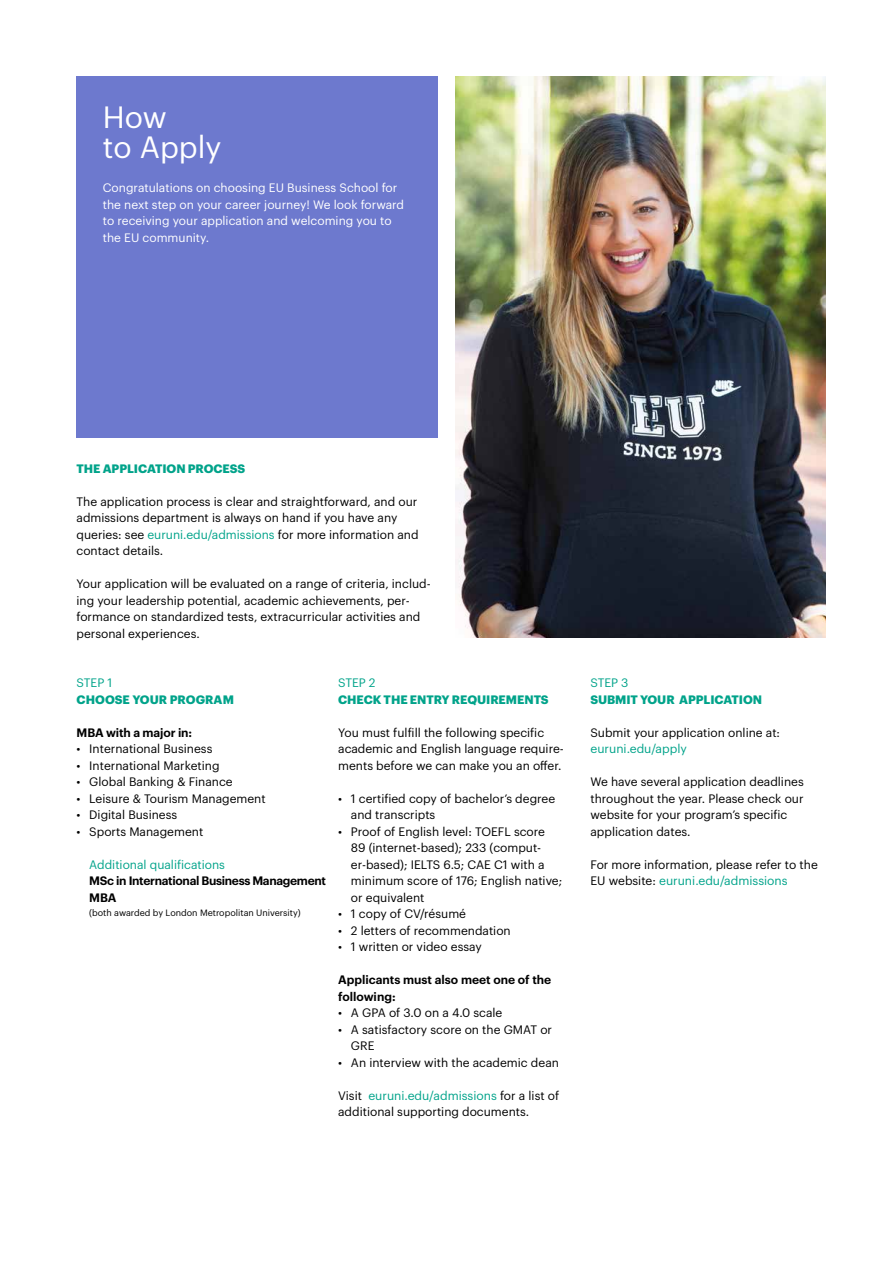
<style>
.page{position:relative;width:893px;height:1263px;background:#fff}
.page>*{position:absolute;margin:0;border:0;box-sizing:border-box;transform-origin:0 0}
.t1{font:30.15px/30.2px "Graphik";color:#fff}
.t2{font:12px/16.5px "Graphik";color:#000}
.t3{font:12px/16.5px "Graphik";color:#fff}
.t4{font:600 12px/17.2px "Graphik";letter-spacing:-.01em;color:#000}
.t5{font:700 12px "Graphik";letter-spacing:-.005em;color:#00a38a}
.t6{font:12px "Graphik";color:#00a38a}
.t7{font:9px "Graphik";color:#000}
.s1{color:#00a38a}
</style>
<div class="page">
<img style="left:455px;top:77px;width:371px;height:561px">
<div style="left:77px;top:77px;width:361px;height:361px;background:#6d79ce"></div>
<h1 class="t1" style="left:103px;top:99px;width:120px">How<br>to Apply</h1>
<p class="t3" style="left:103px;top:178px;width:303px">Congratulations on choosing EU Business School for the next step on your career journey! We look forward to receiving your application and welcoming you to the EU community.</p>
<p class="t5" style="left:77px;top:459px;width:170px">THE APPLICATION PROCESS</p>
<p class="t2" style="left:77px;top:492px;width:343px">The application process is clear and straightforward, and our admissions department is always on hand if you have any queries: see <span class="s1">euruni.edu/admissions</span> for more information and contact details.</p>
<p class="t2" style="left:77px;top:574px;width:356px">Your application will be evaluated on a range of criteria, includ&shy;ing your leadership potential, academic achievements, per&shy;formance on standardized tests, extracurricular activities and personal experiences.</p>
<p class="t6" style="left:77px;top:674px;width:37px">STEP 1</p>
<p class="t5" style="left:77px;top:690px;width:159px">CHOOSE YOUR PROGRAM</p>
<p class="t4" style="left:77px;top:723px;width:117px">MBA with a major in:</p>
<p class="t2" style="left:77px;top:739px;width:137px">• International Business</p>
<p class="t2" style="left:77px;top:756px;width:145px">• International Marketing</p>
<p class="t2" style="left:77px;top:772px;width:158px">• Global Banking &amp; Finance</p>
<p class="t2" style="left:77px;top:789px;width:191px">• Leisure &amp; Tourism Management</p>
<p class="t2" style="left:77px;top:805px;width:102px">• Digital Business</p>
<p class="t2" style="left:77px;top:822px;width:128px">• Sports Management</p>
<p class="t6" style="left:89px;top:855px;width:137px">Additional qualifications</p>
<p class="t4" style="left:89px;top:871px;width:238px">MSc in International Business Management<br>MBA</p>
<p class="t7" style="left:89px;top:906px;width:213px">(both awarded by London Metropolitan University)</p>
<p class="t6" style="left:338px;top:674px;width:39px">STEP 2</p>
<p class="t5" style="left:338px;top:690px;width:212px">CHECK THE ENTRY REQUIREMENTS</p>
<p class="t2" style="left:338px;top:723px;width:227px">You must fulfill the following specific academic and English language require&shy;ments before we can make you an offer.</p>
<p class="t2" style="left:351px;top:789px;width:206px;text-indent:-13px">• 1 certified copy of bachelor’s degree and transcripts</p>
<p class="t2" style="left:351px;top:822px;width:213px;text-indent:-13px">• Proof of English level: TOEFL score<br>89 (internet-based); 233 (comput&shy;er-based); IELTS 6.5; CAE C1 with a minimum score of 176; English native; or equivalent</p>
<p class="t2" style="left:338px;top:904px;width:129px">• 1 copy of CV/résumé</p>
<p class="t2" style="left:338px;top:921px;width:174px">• 2 letters of recommendation</p>
<p class="t2" style="left:338px;top:937px;width:145px">• 1 written or video essay</p>
<p class="t4" style="left:338px;top:970px;width:215px;line-height:16.5px">Applicants must also meet one of the following:</p>
<p class="t2" style="left:338px;top:1003px;width:166px">• A GPA of 3.0 on a 4.0 scale</p>
<p class="t2" style="left:351px;top:1020px;width:203px;text-indent:-13px">• A satisfactory score on the GMAT or<br>GRE</p>
<p class="t2" style="left:338px;top:1053px;width:222px">• An interview with the academic dean</p>
<p class="t2" style="left:338px;top:1086px;width:223px">Visit <span class="s1">euruni.edu/admissions</span> for a list of additional supporting documents.</p>
<p class="t6" style="left:590px;top:674px;width:39px">STEP 3</p>
<p class="t5" style="left:590px;top:690px;width:173px">SUBMIT YOUR APPLICATION</p>
<p class="t2" style="left:590px;top:723px;width:191px">Submit your application online at:</p>
<p class="t6" style="left:590px;top:740px;width:98px">euruni.edu/apply</p>
<p class="t2" style="left:590px;top:772px;width:215px">We have several application deadlines throughout the year. Please check our website for your program’s specific application dates.</p>
<p class="t2" style="left:590px;top:855px;width:229px">For more information, please refer to the<br>EU website: <span class="s1">euruni.edu/admissions</span></p>
</div>
